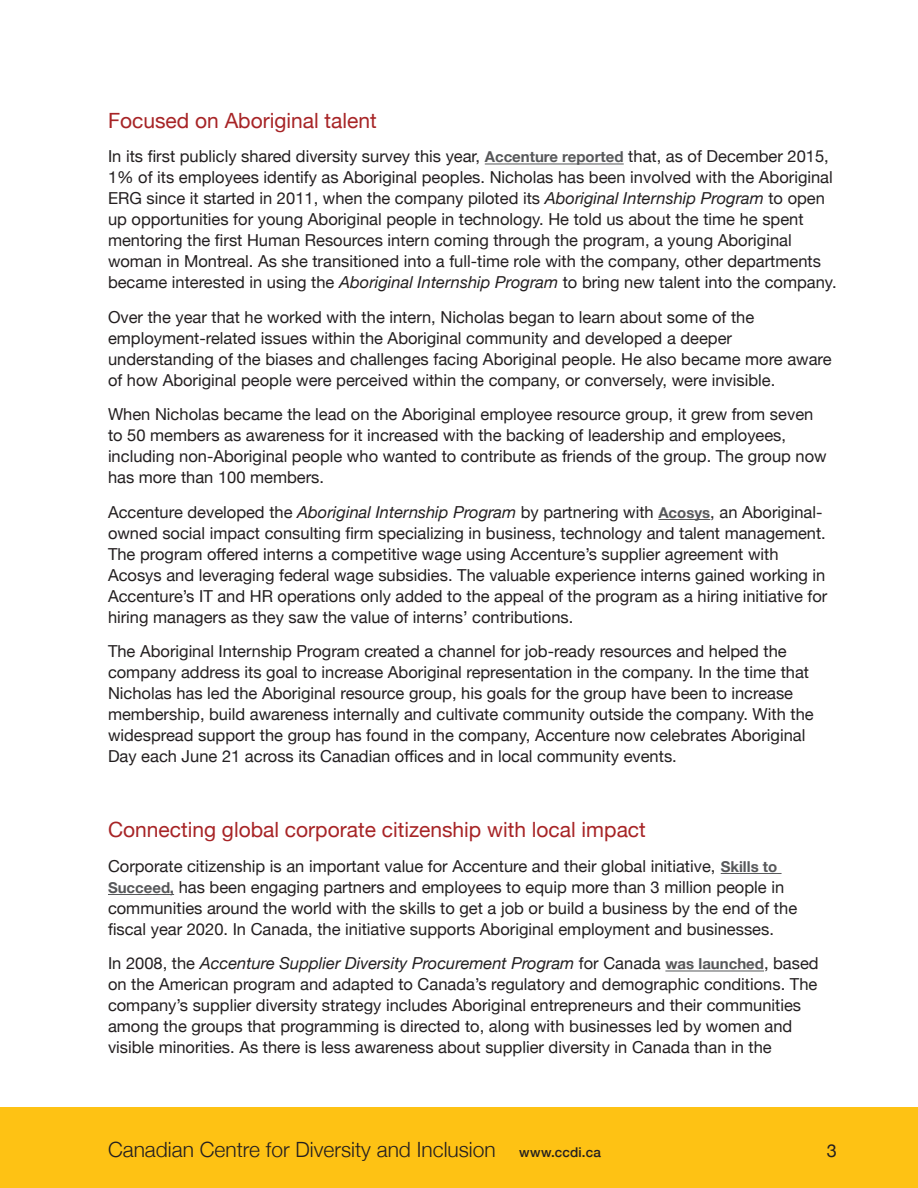
<style>
.page{position:relative;width:918px;height:1188px;background:#fff}
.page>*{position:absolute;margin:0;border:0;box-sizing:border-box;transform-origin:0 0}
.Heading_2{font:21px "Helvetica Neue";color:#a72426}
.t1{font:300 21px "Helvetica Neue";color:#231f20}
.t2{font:18px "Helvetica Neue";color:#231f20}
.Text{font:16.5px/21px "Helvetica Neue";color:#231f20}
.s1{font-weight:700;font-size:15px;color:#57585a}
.s2{font-style:italic}
.s3{font-weight:500;font-size:13.5px}
</style>
<div class="page">
<hr style="left:485px;top:164px;width:139px;height:1px;background:#57585a">
<hr style="left:658px;top:519px;width:52px;height:1px;background:#57585a">
<hr style="left:721px;top:873px;width:61px;height:1px;background:#57585a">
<hr style="left:108px;top:894px;width:66px;height:1px;background:#57585a">
<hr style="left:665px;top:971px;width:99px;height:1px;background:#57585a">
<div style="left:0;top:1107px;width:918px;height:81px;background:#fec214"></div>
<p class="Heading_2" style="left:108px;top:105px;width:270px">Focused on Aboriginal talent</p>
<p class="Text" style="left:108px;top:147px;width:730px">In its first publicly shared diversity survey this year, <span class="s1">Accenture reported</span> that, as of December 2015, 1% of its employees identify as Aboriginal peoples. Nicholas has been involved with the Aboriginal ERG since it started in 2011, when the company piloted its <span class="s2">Aboriginal Internship Program</span> to open up opportunities for young Aboriginal people in technology. He told us about the time he spent mentoring the first Human Resources intern coming through the program, a young Aboriginal woman in Montreal. As she transitioned into a full-time role with the company, other departments became interested in using the <span class="s2">Aboriginal Internship Program</span> to bring new talent into the company.</p>
<p class="Text" style="left:108px;top:308px;width:725px">Over the year that he worked with the intern, Nicholas began to learn about some of the employment-related issues within the Aboriginal community and developed a deeper understanding of the biases and challenges facing Aboriginal people. He also became more aware of how Aboriginal people were perceived within the company, or conversely, were invisible.</p>
<p class="Text" style="left:108px;top:405px;width:720px">When Nicholas became the lead on the Aboriginal employee resource group, it grew from seven to 50 members as awareness for it increased with the backing of leadership and employees, including non-Aboriginal people who wanted to contribute as friends of the group. The group now has more than 100 members.</p>
<p class="Text" style="left:108px;top:503px;width:721px">Accenture developed the <span class="s2">Aboriginal Internship Program</span> by partnering with <span class="s1">Acosys</span>, an Aboriginal&shy;owned social impact consulting firm specializing in business, technology and talent management.<br>The program offered interns a competitive wage using Accenture’s supplier agreement with Acosys and leveraging federal wage subsidies. The valuable experience interns gained working in Accenture’s IT and HR operations only added to the appeal of the program as a hiring initiative for hiring managers as they saw the value of interns’ contributions.</p>
<p class="Text" style="left:108px;top:642px;width:707px">The Aboriginal Internship Program created a channel for job-ready resources and helped the company address its goal to increase Aboriginal representation in the company. In the time that Nicholas has led the Aboriginal resource group, his goals for the group have been to increase membership, build awareness internally and cultivate community outside the company. With the widespread support the group has found in the company, Accenture now celebrates Aboriginal Day each June 21 across its Canadian offices and in local community events.</p>
<p class="Heading_2" style="left:108px;top:815px;width:539px">Connecting global corporate citizenship with local impact</p>
<p class="Text" style="left:108px;top:857px;width:691px">Corporate citizenship is an important value for Accenture and their global initiative, <span class="s1">Skills to Succeed,</span> has been engaging partners and employees to equip more than 3 million people in communities around the world with the skills to get a job or build a business by the end of the fiscal year 2020. In Canada, the initiative supports Aboriginal employment and businesses.</p>
<p class="Text" style="left:108px;top:954px;width:712px">In 2008, the <span class="s2">Accenture Supplier Diversity Procurement Program</span> for Canada <span class="s1">was launched</span>, based on the American program and adapted to Canada’s regulatory and demographic conditions. The company’s supplier diversity strategy includes Aboriginal entrepreneurs and their communities among the groups that programming is directed to, along with businesses led by women and visible minorities. As there is less awareness about supplier diversity in Canada than in the</p>
<p class="t1" style="left:108px;top:1133px;width:494px">Canadian Centre for Diversity and Inclusion <span class="s3">www.ccdi.ca</span></p>
<p class="t2" style="left:827px;top:1137px;width:12px">3</p>
</div>
